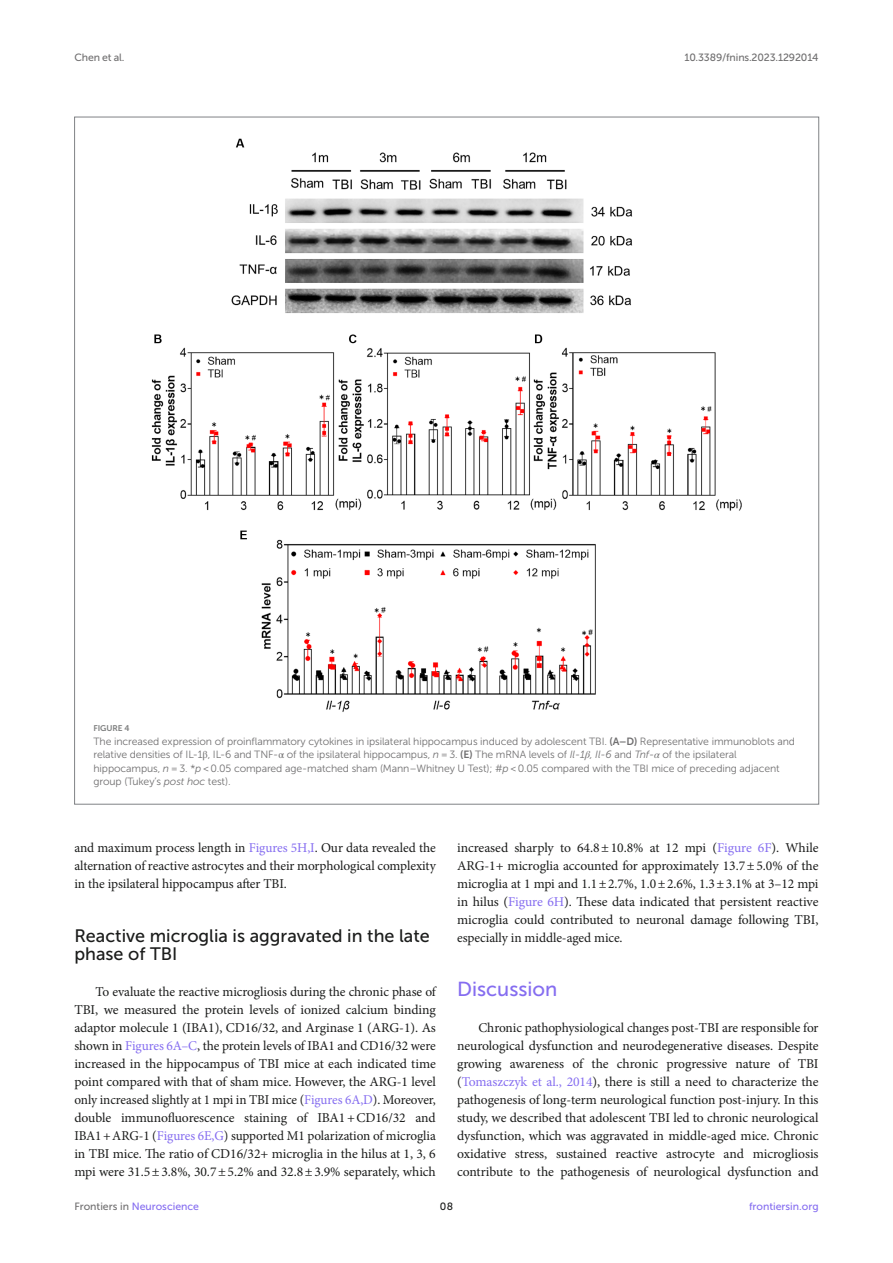
<style>
.page{position:relative;width:893px;height:1263px;background:#fff}
.page>*{position:absolute;margin:0;border:0;box-sizing:border-box;transform-origin:0 0}
.HEAD_1{font:20.25px "Museo Sans 500";color:#856df0}
.HEAD_2{font:18px/18px "Museo Sans 500";color:#1b1c1b}
.TEXT_FLUSH{font:13.5px/18px "Minion Pro";letter-spacing:-.005em;color:#1b1c1b;text-align:justify}
.FIG_LEG{font:10.5px/13.5px "Museo Sans 300";letter-spacing:-.01em;color:#706f70}
.t1{font:10.5px "Museo Sans 500";color:#856df0}
.t2{font:10.5px "Museo Sans 500";letter-spacing:-.015em;color:#706f70}
.t3{font:10.5px "Museo Sans 500";color:#1b1c1b}
.FIG_HD{font:8.25px "Museo Sans 700";letter-spacing:-.01em;color:#7e7f7f}
.s1{font-family:"Museo Sans 700"}
.s2{font-family:"STIX General"}
.s3{font-style:italic}
.s4{font-family:"STIX General";font-style:italic}
.s5{color:#856df0}
.s6{color:#706f70}
</style>
<div class="page">
<img style="left:151px;top:138px;width:591px;height:574px">
<p class="t2" style="left:74px;top:51px;width:52px">Chen et al.</p>
<p class="t2" style="left:684px;top:51px;width:136px">10.3389/fnins.2023.1292014</p>
<p class="FIG_HD" style="left:94px;top:724px;width:37px">FIGURE 4</p>
<p class="FIG_LEG" style="left:94px;top:734px;width:703px">The increased expression of proinflammatory cytokines in ipsilateral hippocampus induced by adolescent TBI. <span class="s1">(A–D)</span> Representative immunoblots and relative densities of IL-1<span class="s2">β</span>, IL-6 and TNF-<span class="s2">α</span> of the ipsilateral hippocampus, <span class="s3">n</span> = 3. <span class="s1">(E)</span> The mRNA levels of <span class="s3">Il-1</span><span class="s4">β</span><span class="s3">, Il-6</span> and <span class="s3">Tnf-</span><span class="s4">α</span> of the ipsilateral hippocampus, <span class="s3">n</span> = 3. *<span class="s3">p</span> &lt; 0.05 compared age-matched sham (Mann–Whitney U Test); #<span class="s3">p</span> &lt; 0.05 compared with the TBI mice of preceding adjacent group (Tukey’s <span class="s3">post hoc</span> test).</p>
<p class="TEXT_FLUSH" style="left:74px;top:839px;width:363px">and maximum process length in <span class="s5">Figures 5H,I</span>. Our data revealed the alternation of reactive astrocytes and their morphological complexity in the ipsilateral hippocampus after TBI.</p>
<p class="HEAD_2" style="left:74px;top:927px;width:357px">Reactive microglia is aggravated in the late phase of TBI</p>
<p class="TEXT_FLUSH" style="left:74px;top:983px;width:363px;text-indent:21px">To evaluate the reactive microgliosis during the chronic phase of TBI, we measured the protein levels of ionized calcium binding adaptor molecule 1 (IBA1), CD16/32, and Arginase 1 (ARG-1). As shown in <span class="s5">Figures 6A–C</span>, the protein levels of IBA1 and CD16/32 were increased in the hippocampus of TBI mice at each indicated time point compared with that of sham mice. However, the ARG-1 level only increased slightly at 1 mpi in TBI mice (<span class="s5">Figures 6A,D</span>). Moreover, double immunofluorescence staining of IBA1+CD16/32 and IBA1+ARG-1 (<span class="s5">Figures 6E,G</span>) supported M1 polarization of microglia in TBI mice. The ratio of CD16/32+ microglia in the hilus at 1, 3, 6 mpi were 31.5±3.8%, 30.7±5.2% and 32.8±3.9% separately, which</p>
<p class="TEXT_FLUSH" style="left:457px;top:839px;width:363px">increased sharply to 64.8±10.8% at 12 mpi (<span class="s5">Figure 6F</span>). While ARG-1+ microglia accounted for approximately 13.7±5.0% of the microglia at 1 mpi and 1.1±2.7%, 1.0±2.6%, 1.3±3.1% at 3–12 mpi in hilus (<span class="s5">Figure 6H</span>). These data indicated that persistent reactive microglia could contributed to neuronal damage following TBI, especially in middle-aged mice.</p>
<p class="HEAD_1" style="left:457px;top:978px;width:102px">Discussion</p>
<p class="TEXT_FLUSH" style="left:457px;top:1019px;width:363px;text-indent:21px">Chronic pathophysiological changes post-TBI are responsible for neurological dysfunction and neurodegenerative diseases. Despite growing awareness of the chronic progressive nature of TBI (<span class="s5">Tomaszczyk et al., 2014</span>), there is still a need to characterize the pathogenesis of long-term neurological function post-injury. In this study, we described that adolescent TBI led to chronic neurological dysfunction, which was aggravated in middle-aged mice. Chronic oxidative stress, sustained reactive astrocyte and microgliosis contribute to the pathogenesis of neurological dysfunction and</p>
<p class="t1" style="left:74px;top:1200px;width:126px"><span class="s6">Frontiers in</span> Neuroscience</p>
<p class="t3" style="left:440px;top:1200px;width:15px">08</p>
<p class="t1" style="left:749px;top:1200px;width:71px">frontiersin.org</p>
</div>
